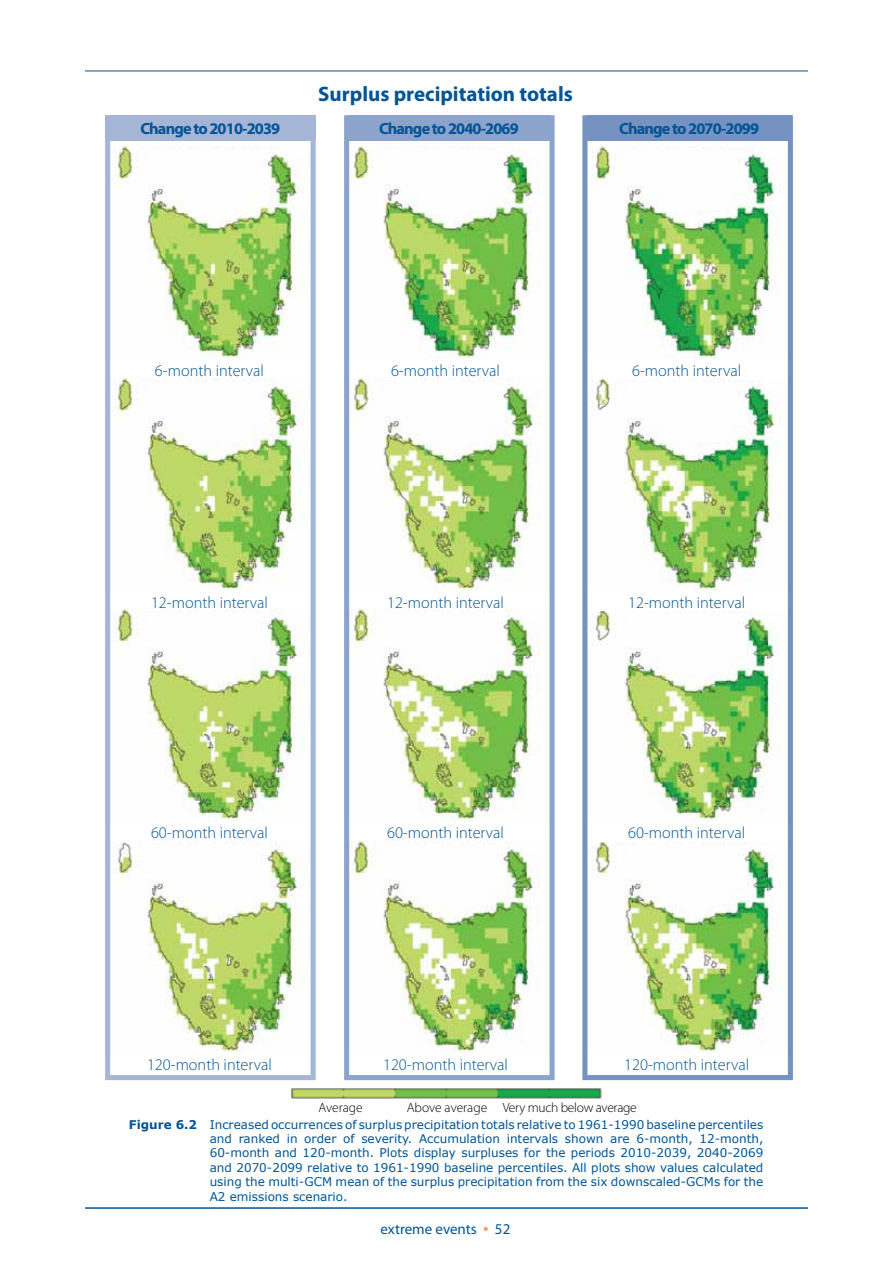
<style>
.page{position:relative;width:893px;height:1263px;background:#fff}
.page>*{position:absolute;margin:0;border:0;box-sizing:border-box;transform-origin:0 0}
.t1{font:700 21px "Myriad Pro";color:#005496}
.t2{font:300 16.2px "Myriad Pro";color:#005496}
.t3{font:700 16.2px "Myriad Pro";letter-spacing:-.05em;color:#005496}
.t4{font:15px "Myriad Pro";color:#005496}
.t5{font:300 13.5px "Myriad Pro";letter-spacing:-.01em;color:#000}
.t6{font:12px/14.4px "Verdana";color:#005496;text-align:justify}
.s1{font-weight:700}
.s2{font-size:19.5px;color:#f89c62}
</style>
<div class="page">
<hr style="left:85px;top:71px;width:723px;height:1px;background:#005496">
<img style="left:591px;top:146px;width:190px;height:213px">
<img style="left:591px;top:379px;width:190px;height:212px">
<img style="left:591px;top:611px;width:190px;height:211px">
<img style="left:591px;top:842px;width:190px;height:212px">
<img style="left:113px;top:146px;width:191px;height:213px">
<img style="left:350px;top:146px;width:190px;height:213px">
<img style="left:113px;top:378px;width:191px;height:213px">
<img style="left:350px;top:378px;width:190px;height:213px">
<img style="left:113px;top:608px;width:191px;height:214px">
<img style="left:350px;top:608px;width:190px;height:214px">
<img style="left:113px;top:841px;width:191px;height:213px">
<img style="left:350px;top:840px;width:190px;height:214px">
<div style="left:344px;top:115px;width:211px;height:965px;border:5px solid #8ca3cb"></div>
<div style="left:582px;top:115px;width:211px;height:965px;border:5px solid #7592c1"></div>
<hr style="left:85px;top:1208px;width:723px;height:1px;background:#005496">
<img style="left:262px;top:1080px;width:371px;height:19px">
<div style="left:105px;top:115px;width:211px;height:26px;background:#a4b5d6"></div>
<div style="left:347px;top:115px;width:204px;height:26px;background:#8ca3cb"></div>
<div style="left:587px;top:115px;width:204px;height:26px;background:#7592c1"></div>
<div style="left:105px;top:115px;width:211px;height:965px;border:5px solid #a4b5d6"></div>
<p class="t1" style="left:318px;top:80px;width:256px">Surplus precipitation totals</p>
<p class="t3" style="left:140px;top:118px;width:141px">Change to 2010-2039</p>
<p class="t3" style="left:379px;top:118px;width:141px">Change to 2040-2069</p>
<p class="t3" style="left:619px;top:118px;width:141px">Change to 2070-2099</p>
<p class="t2" style="left:155px;top:360px;width:111px">6-month interval</p>
<p class="t2" style="left:391px;top:360px;width:111px">6-month interval</p>
<p class="t2" style="left:632px;top:360px;width:111px">6-month interval</p>
<p class="t2" style="left:151px;top:592px;width:118px">12-month interval</p>
<p class="t2" style="left:387px;top:592px;width:118px">12-month interval</p>
<p class="t2" style="left:628px;top:592px;width:118px">12-month interval</p>
<p class="t2" style="left:151px;top:823px;width:118px">60-month interval</p>
<p class="t2" style="left:387px;top:823px;width:118px">60-month interval</p>
<p class="t2" style="left:628px;top:823px;width:118px">60-month interval</p>
<p class="t2" style="left:147px;top:1055px;width:126px">120-month interval</p>
<p class="t2" style="left:383px;top:1055px;width:126px">120-month interval</p>
<p class="t2" style="left:624px;top:1055px;width:126px">120-month interval</p>
<p class="t5" style="left:319px;top:1099px;width:46px">Average</p>
<p class="t5" style="left:407px;top:1099px;width:232px">Above average Very much below average</p>
<p class="t6" style="left:210px;top:1116px;width:555px;text-indent:-81px"><span class="s1">Figure 6.2</span> Increased occurrences of surplus precipitation totals relative to 1961‑1990 baseline percentiles and ranked in order of severity. Accumulation intervals shown are 6-month, 12-month, 60-month and 120-month. Plots display surpluses for the periods 2010‑2039, 2040‑2069 and 2070‑2099 relative to 1961‑1990 baseline percentiles. All plots show values calculated using the multi‑GCM mean of the surplus precipitation from the six downscaled‑GCMs for the A2 emissions scenario.</p>
<p class="t4" style="left:380px;top:1220px;width:131px">extreme events <span class="s2">•</span> 52</p>
</div>
